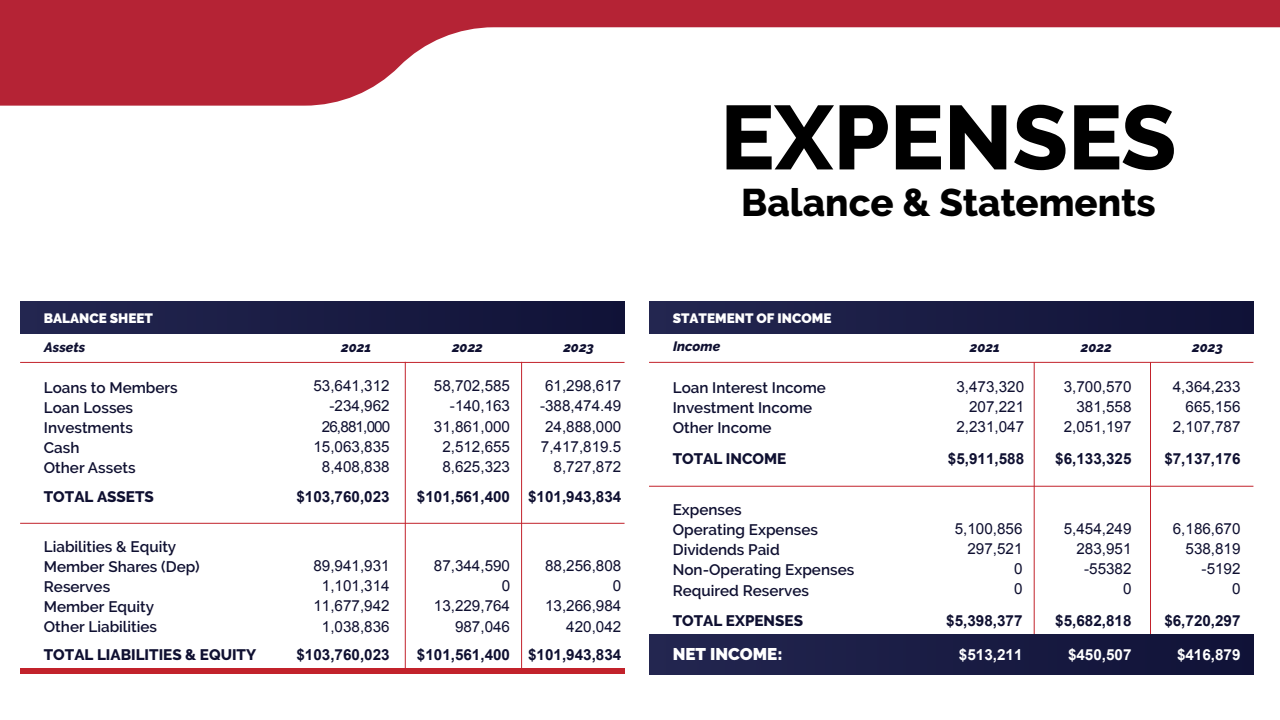
<style>
.page{position:relative;width:1280px;height:720px;background:#fff}
.page>*{position:absolute;margin:0;border:0;box-sizing:border-box;transform-origin:0 0}
.t1{font:800 90.4px "Raleway";color:#000}
.t2{font:800 38.4px "Raleway";color:#000}
.t3{font:900 16.9px "Raleway";color:#fff}
.t4{font:15.2px/20.1px "Arial";color:#0f1031;text-align:right}
.t5{font:600 15.2px/20.1px "Raleway";color:#0f1031}
.t6{font:700 15.2px "Arial";color:#0f1031}
.t7{font:800 15.2px "Raleway";color:#0f1031}
.t8{font:700 15.2px "Arial";color:#fff}
.t9{font:italic 800 13.5px "Raleway";color:#0f1031}
.t10{font:900 13.5px "Raleway";color:#fff}
</style>
<div class="page">
<svg style="left:0;top:0;width:1280px;height:106px"></svg>
<div style="left:20px;top:302px;width:605px;height:32px;background:#1a1c44"></div>
<hr style="left:20px;top:362px;width:605px;height:1px;background:#c2222b">
<hr style="left:20px;top:523px;width:605px;height:1px;background:#c2222b">
<hr style="left:405px;top:362px;width:1px;height:309px;background:#c2222b">
<hr style="left:521px;top:362px;width:1px;height:309px;background:#c2222b">
<div style="left:20px;top:668px;width:605px;height:6px;background:#c2222b"></div>
<hr style="left:1034px;top:362px;width:1px;height:276px;background:#c2222b">
<hr style="left:1150px;top:362px;width:1px;height:276px;background:#c2222b">
<div style="left:649px;top:635px;width:604px;height:39px;background:#1a1c44"></div>
<hr style="left:649px;top:486px;width:604px;height:1px;background:#c2222b">
<div style="left:649px;top:302px;width:604px;height:32px;background:#1a1c44"></div>
<hr style="left:649px;top:362px;width:604px;height:1px;background:#c2222b">
<h1 class="t1" style="left:720px;top:86px;width:458px">EXPENSES</h1>
<h2 class="t2" style="left:741px;top:181px;width:416px">Balance &amp; Statements</h2>
<p class="t10" style="left:673px;top:311px;width:160px">STATEMENT OF INCOME</p>
<p class="t9" style="left:673px;top:339px;width:49px">Income</p>
<p class="t9" style="left:970px;top:339px;width:32px">2021</p>
<p class="t9" style="left:1081px;top:339px;width:32px">2022</p>
<p class="t4" style="left:1064px;top:377px;width:69px">3,700,570<br>381,558<br>2,051,197</p>
<p class="t6" style="left:1055px;top:449px;width:78px">$6,133,325</p>
<p class="t10" style="left:44px;top:311px;width:111px">BALANCE SHEET</p>
<p class="t9" style="left:44px;top:339px;width:43px">Assets</p>
<p class="t9" style="left:341px;top:339px;width:32px">2021</p>
<p class="t9" style="left:452px;top:339px;width:32px">2022</p>
<p class="t5" style="left:44px;top:378px;width:135px">Loans to Members</p>
<p class="t4" style="left:545px;top:376px;width:78px">61,298,617</p>
<p class="t5" style="left:44px;top:398px;width:91px">Loan Losses</p>
<p class="t4" style="left:330px;top:396px;width:62px">-234,962</p>
<p class="t4" style="left:540px;top:396px;width:83px">-388,474.49</p>
<p class="t5" style="left:44px;top:418px;width:91px">Investments</p>
<p class="t4" style="left:322px;top:416px;width:70px">26,881,000</p>
<p class="t4" style="left:545px;top:416px;width:78px">24,888,000</p>
<p class="t5" style="left:44px;top:438px;width:37px">Cash</p>
<p class="t4" style="left:313px;top:436px;width:78px">15,063,835</p>
<p class="t4" style="left:541px;top:436px;width:82px">7,417,819.5</p>
<p class="t5" style="left:44px;top:458px;width:93px">Other Assets</p>
<p class="t4" style="left:322px;top:457px;width:69px">8,408,838</p>
<p class="t4" style="left:554px;top:457px;width:69px">8,727,872</p>
<p class="t7" style="left:44px;top:488px;width:112px">TOTAL ASSETS</p>
<p class="t6" style="left:296px;top:487px;width:95px">$103,760,023</p>
<p class="t6" style="left:528px;top:487px;width:95px">$101,943,834</p>
<p class="t5" style="left:44px;top:536px;width:157px">Liabilities &amp; Equity<br>Member Shares (Dep)<br>Reserves<br>Member Equity<br>Other Liabilities</p>
<p class="t7" style="left:44px;top:646px;width:214px">TOTAL LIABILITIES &amp; EQUITY</p>
<p class="t9" style="left:1192px;top:339px;width:32px">2023</p>
<p class="t9" style="left:563px;top:339px;width:32px">2023</p>
<p class="t4" style="left:313px;top:376px;width:78px">53,641,312</p>
<p class="t4" style="left:434px;top:376px;width:78px">58,702,585</p>
<p class="t5" style="left:673px;top:378px;width:155px">Loan Interest Income</p>
<p class="t4" style="left:956px;top:377px;width:69px">3,473,320</p>
<p class="t4" style="left:1173px;top:377px;width:69px">4,364,233</p>
<p class="t5" style="left:673px;top:398px;width:141px">Investment Income</p>
<p class="t4" style="left:969px;top:397px;width:57px">207,221</p>
<p class="t4" style="left:1186px;top:397px;width:57px">665,156</p>
<p class="t5" style="left:673px;top:418px;width:100px">Other Income</p>
<p class="t4" style="left:956px;top:417px;width:69px">2,231,047</p>
<p class="t4" style="left:1173px;top:417px;width:69px">2,107,787</p>
<p class="t7" style="left:673px;top:450px;width:115px">TOTAL INCOME</p>
<p class="t6" style="left:948px;top:449px;width:78px">$5,911,588</p>
<p class="t6" style="left:1164px;top:449px;width:78px">$7,137,176</p>
<p class="t5" style="left:673px;top:500px;width:147px">Expenses<br>Operating Expenses</p>
<p class="t4" style="left:434px;top:396px;width:78px">-140,163<br>31,861,000<br>2,512,655<br>8,625,323</p>
<p class="t6" style="left:417px;top:487px;width:95px">$101,561,400</p>
<p class="t4" style="left:1064px;top:519px;width:69px">5,454,249<br>283,951 -55382<br>0</p>
<p class="t6" style="left:1055px;top:611px;width:78px">$5,682,818</p>
<p class="t8" style="left:1068px;top:645px;width:65px">$450,507</p>
<p class="t8" style="left:1177px;top:645px;width:65px">$416,879</p>
<p class="t4" style="left:955px;top:519px;width:69px">5,100,856</p>
<p class="t4" style="left:1173px;top:519px;width:69px">6,186,670</p>
<p class="t5" style="left:673px;top:540px;width:108px">Dividends Paid</p>
<p class="t4" style="left:967px;top:539px;width:57px">297,521</p>
<p class="t4" style="left:1186px;top:539px;width:57px">538,819</p>
<p class="t5" style="left:673px;top:560px;width:183px">Non-Operating Expenses</p>
<p class="t4" style="left:1014px;top:559px;width:10px">0</p>
<p class="t4" style="left:1202px;top:559px;width:40px">-5192</p>
<p class="t5" style="left:673px;top:580px;width:138px">Required Reserves</p>
<p class="t4" style="left:1014px;top:579px;width:10px">0</p>
<p class="t4" style="left:1232px;top:579px;width:10px">0</p>
<p class="t7" style="left:673px;top:612px;width:132px">TOTAL EXPENSES</p>
<p class="t6" style="left:946px;top:611px;width:78px">$5,398,377</p>
<p class="t6" style="left:1164px;top:611px;width:78px">$6,720,297</p>
<p class="t3" style="left:673px;top:645px;width:111px">NET INCOME:</p>
<p class="t8" style="left:959px;top:645px;width:65px">$513,211</p>
<p class="t4" style="left:545px;top:556px;width:78px">88,256,808<br>0<br>13,266,984<br>420,042</p>
<p class="t6" style="left:528px;top:645px;width:95px">$101,943,834</p>
<p class="t4" style="left:434px;top:556px;width:78px">87,344,590<br>0<br>13,229,764<br>987,046</p>
<p class="t6" style="left:417px;top:645px;width:95px">$101,561,400</p>
<p class="t4" style="left:313px;top:556px;width:78px;text-align:center">89,941,931<br>1,101,314<br>11,677,942<br>1,038,836</p>
<p class="t6" style="left:296px;top:645px;width:95px">$103,760,023</p>
</div>
